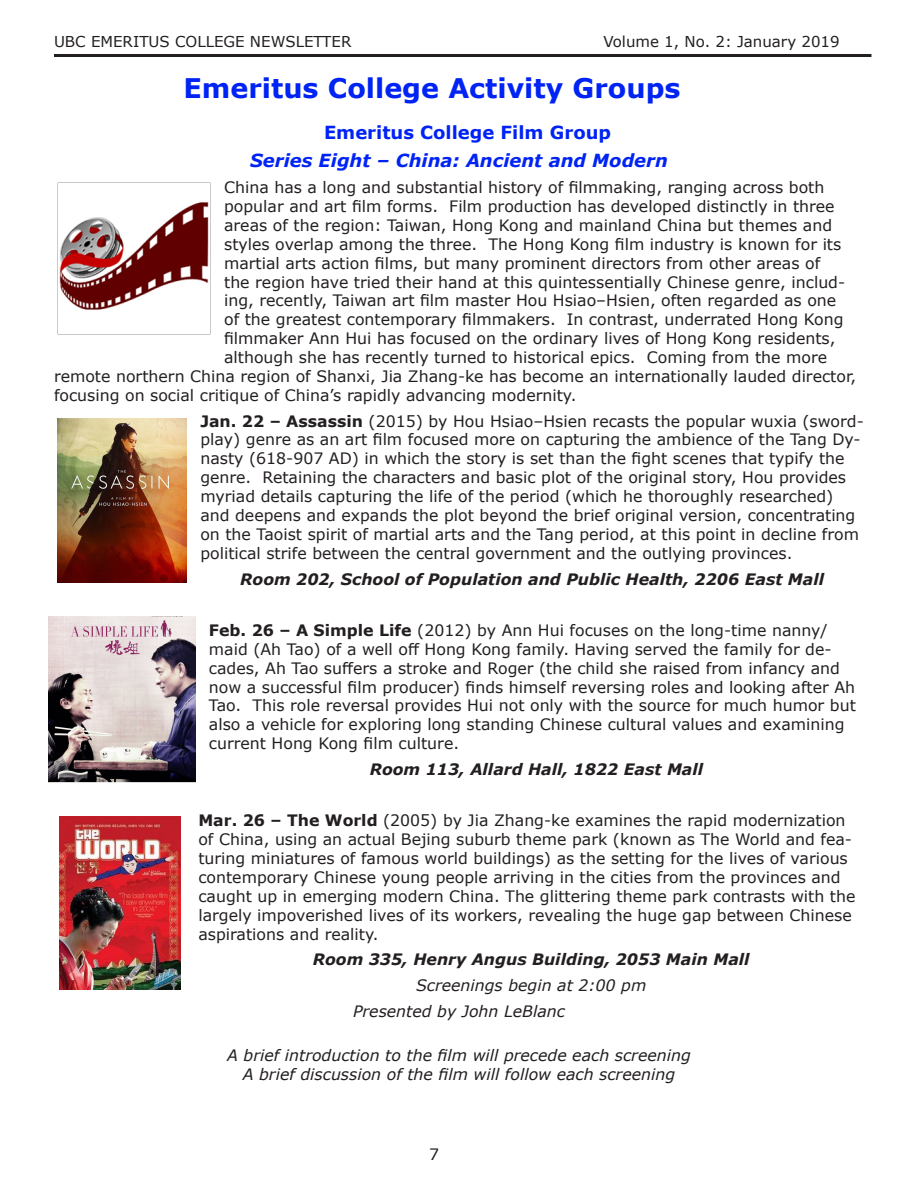
<style>
.page{position:relative;width:918px;height:1188px;background:#fff}
.page>*{position:absolute;margin:0;border:0;box-sizing:border-box;transform-origin:0 0}
.Heading_2{font:700 27px "Verdana";color:#0023f5}
.Heading_3{font:italic 700 18px "Verdana";color:#0023f5}
.Heading_3-2{font:700 18px "Verdana";color:#0023f5}
.t1{font:15.75px/18.9px "Verdana";color:#231f20}
.t2{font:italic 15.75px/18.9px "Verdana";color:#231f20;text-align:center}
.t3{font:italic 700 15.75px "Verdana";color:#231f20}
.t4{font:15px "Verdana";color:#231f20}
.s1{font-weight:700}
</style>
<div class="page">
<hr style="left:54px;top:54px;width:817px;height:3px;background:#231f20">
<img style="left:58px;top:182px;width:153px;height:153px">
<img style="left:57px;top:418px;width:130px;height:165px">
<img style="left:49px;top:616px;width:146px;height:167px">
<img style="left:59px;top:816px;width:121px;height:174px">
<p class="t4" style="left:54px;top:32px;width:299px">UBC EMERITUS COLLEGE NEWSLETTER</p>
<p class="t4" style="left:603px;top:32px;width:238px">Volume 1, No. 2: January 2019</p>
<p class="Heading_2" style="left:183px;top:69px;width:499px">Emeritus College Activity Groups</p>
<p class="Heading_3-2" style="left:324px;top:120px;width:289px">Emeritus College Film Group</p>
<p class="Heading_3" style="left:250px;top:148px;width:419px">Series Eight – China: Ancient and Modern</p>
<p class="t1" style="left:224px;top:178px;width:602px">China has a long and substantial history of filmmaking, ranging across both</p>
<p class="t1" style="left:224px;top:197px;width:612px">popular and art film forms. Film production has developed distinctly in three</p>
<p class="t1" style="left:224px;top:216px;width:610px">areas of the region: Taiwan, Hong Kong and mainland China but themes and</p>
<p class="t1" style="left:224px;top:234px;width:619px">styles overlap among the three. The Hong Kong film industry is known for its</p>
<p class="t1" style="left:224px;top:253px;width:598px">martial arts action films, but many prominent directors from other areas of</p>
<p class="t1" style="left:224px;top:272px;width:623px">the region have tried their hand at this quintessentially Chinese genre, includ-</p>
<p class="t1" style="left:224px;top:291px;width:614px">ing, recently, Taiwan art film master Hou Hsiao–Hsien, often regarded as one</p>
<p class="t1" style="left:224px;top:310px;width:621px">of the greatest contemporary filmmakers. In contrast, underrated Hong Kong</p>
<p class="t1" style="left:224px;top:329px;width:613px">filmmaker Ann Hui has focused on the ordinary lives of Hong Kong residents,</p>
<p class="t1" style="left:224px;top:348px;width:604px">although she has recently turned to historical epics. Coming from the more</p>
<p class="t1" style="left:54px;top:367px;width:804px">remote northern China region of Shanxi, Jia Zhang-ke has become an internationally lauded director,</p>
<p class="t1" style="left:54px;top:386px;width:524px">focusing on social critique of China’s rapidly advancing modernity.</p>
<p class="t1" style="left:200px;top:411px;width:665px"><span class="s1">Jan. 22 – Assassin</span> (2015) by Hou Hsiao–Hsien recasts the popular wuxia (sword&shy;play) genre as an art film focused more on capturing the ambience of the Tang Dy&shy;nasty (618-907 AD) in which the story is set than the fight scenes that typify the genre. Retaining the characters and basic plot of the original story, Hou provides myriad details capturing the life of the period (which he thoroughly researched) and deepens and expands the plot beyond the brief original version, concentrating on the Taoist spirit of martial arts and the Tang period, at this point in decline from political strife between the central government and the outlying provinces.</p>
<p class="t3" style="left:240px;top:568px;width:585px">Room 202, School of Population and Public Health, 2206 East Mall</p>
<p class="t1" style="left:209px;top:621px;width:649px"><span class="s1">Feb. 26 – A Simple Life</span> (2012) by Ann Hui focuses on the long-time nanny/ maid (Ah Tao) of a well off Hong Kong family. Having served the family for de&shy;cades, Ah Tao suffers a stroke and Roger (the child she raised from infancy and now a successful film producer) finds himself reversing roles and looking after Ah Tao. This role reversal provides Hui not only with the source for much humor but also a vehicle for exploring long standing Chinese cultural values and examining current Hong Kong film culture.</p>
<p class="t3" style="left:370px;top:758px;width:335px">Room 113, Allard Hall, 1822 East Mall</p>
<p class="t1" style="left:198px;top:811px;width:659px"><span class="s1">Mar. 26 – The World</span> (2005) by Jia Zhang-ke examines the rapid modernization of China, using an actual Bejing suburb theme park (known as The World and fea&shy;turing miniatures of famous world buildings) as the setting for the lives of various contemporary Chinese young people arriving in the cities from the provinces and caught up in emerging modern China. The glittering theme park contrasts with the largely impoverished lives of its workers, revealing the huge gap between Chinese aspirations and reality.</p>
<p class="t3" style="left:313px;top:948px;width:438px">Room 335, Henry Angus Building, 2053 Main Mall</p>
<p class="t2" style="left:416px;top:976px;width:232px">Screenings begin at 2:00 pm</p>
<p class="t2" style="left:353px;top:1001px;width:213px">Presented by John LeBlanc</p>
<p class="t2" style="left:227px;top:1046px;width:465px">A brief introduction to the film will precede each screening<br>A brief discussion of the film will follow each screening</p>
<p class="t1" style="left:429px;top:1144px;width:12px">7</p>
</div>
